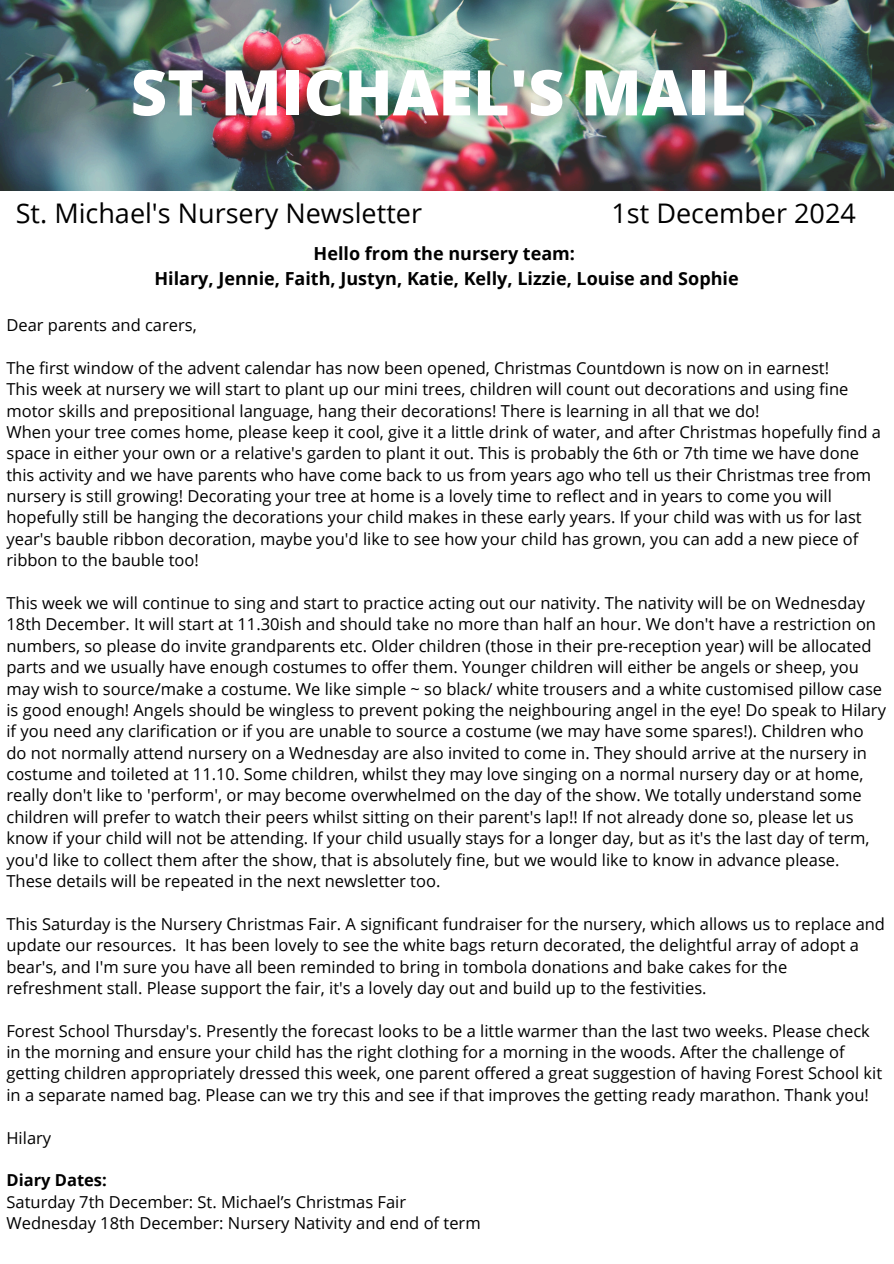
<style>
.page{position:relative;width:894px;height:1264px;background:#fff}
.page>*{position:absolute;margin:0;border:0;box-sizing:border-box;transform-origin:0 0}
.t1{font:800 63px "Open Sans";color:#fff}
.t2{font:27px "Open Sans";color:#000}
.t3{font:700 18px/24.8px "Open Sans";color:#000;text-align:center}
.t4{font:16.5px/21.3px "Open Sans";color:#000}
.t5{font:700 16.5px "Open Sans";color:#000}
</style>
<div class="page">
<img style="left:0;top:0;width:893px;height:190px">
<p class="t1" style="left:131px;top:48px;width:616px">ST MICHAEL'S MAIL</p>
<p class="t2" style="left:16px;top:194px;width:407px">St. Michael's Nursery Newsletter</p>
<p class="t2" style="left:611px;top:194px;width:246px">1st December 2024</p>
<p class="t3" style="left:154px;top:241px;width:585px">Hello from the nursery team:<br>Hilary, Jennie, Faith, Justyn, Katie, Kelly, Lizzie, Louise and Sophie</p>
<h1 class="t4" style="left:6px;top:314px;width:192px">Dear parents and carers,</h1>
<h2 class="t4" style="left:6px;top:357px;width:823px">The first window of the advent calendar has now been opened, Christmas Countdown is now on in earnest!</h2>
<h2 class="t4" style="left:6px;top:378px;width:843px">This week at nursery we will start to plant up our mini trees, children will count out decorations and using fine motor skills and prepositional language, hang their decorations! There is learning in all that we do!</h2>
<h3 class="t4" style="left:6px;top:421px;width:875px">When your tree comes home, please keep it cool, give it a little drink of water, and after Christmas hopefully find a space in either your own or a relative's garden to plant it out. This is probably the 6th or 7th time we have done this activity and we have parents who have come back to us from years ago who tell us their Christmas tree from nursery is still growing! Decorating your tree at home is a lovely time to reflect and in years to come you will hopefully still be hanging the decorations your child makes in these early years. If your child was with us for last year's bauble ribbon decoration, maybe you'd like to see how your child has grown, you can add a new piece of ribbon to the bauble too!</h3>
<p class="t4" style="left:6px;top:592px;width:880px">This week we will continue to sing and start to practice acting out our nativity. The nativity will be on Wednesday 18th December. It will start at 11.30ish and should take no more than half an hour. We don't have a restriction on numbers, so please do invite grandparents etc. Older children (those in their pre-reception year) will be allocated parts and we usually have enough costumes to offer them. Younger children will either be angels or sheep, you may wish to source/make a costume. We like simple ~ so black/ white trousers and a white customised pillow case is good enough! Angels should be wingless to prevent poking the neighbouring angel in the eye! Do speak to Hilary if you need any clarification or if you are unable to source a costume (we may have some spares!). Children who do not normally attend nursery on a Wednesday are also invited to come in. They should arrive at the nursery in costume and toileted at 11.10. Some children, whilst they may love singing on a normal nursery day or at home, really don't like to 'perform', or may become overwhelmed on the day of the show. We totally understand some children will prefer to watch their peers whilst sitting on their parent's lap!! If not already done so, please let us know if your child will not be attending. If your child usually stays for a longer day, but as it's the last day of term, you'd like to collect them after the show, that is absolutely fine, but we would like to know in advance please.<br>These details will be repeated in the next newsletter too.</p>
<p class="t4" style="left:6px;top:912px;width:879px">This Saturday is the Nursery Christmas Fair. A significant fundraiser for the nursery, which allows us to replace and update our resources. It has been lovely to see the white bags return decorated, the delightful array of adopt a bear's, and I'm sure you have all been reminded to bring in tombola donations and bake cakes for the refreshment stall. Please support the fair, it's a lovely day out and build up to the festivities.</p>
<p class="t4" style="left:6px;top:1019px;width:876px">Forest School Thursday's. Presently the forecast looks to be a little warmer than the last two weeks. Please check in the morning and ensure your child has the right clothing for a morning in the woods. After the challenge of getting children appropriately dressed this week, one parent offered a great suggestion of having Forest School kit in a separate named bag. Please can we try this and see if that improves the getting ready marathon. Thank you!</p>
<p class="t4" style="left:6px;top:1126px;width:46px">Hilary</p>
<p class="t5" style="left:6px;top:1168px;width:102px">Diary Dates:</p>
<p class="t4" style="left:6px;top:1190px;width:401px">Saturday 7th December: St. Michael’s Christmas Fair</p>
<p class="t4" style="left:6px;top:1212px;width:475px">Wednesday 18th December: Nursery Nativity and end of term</p>
</div>
